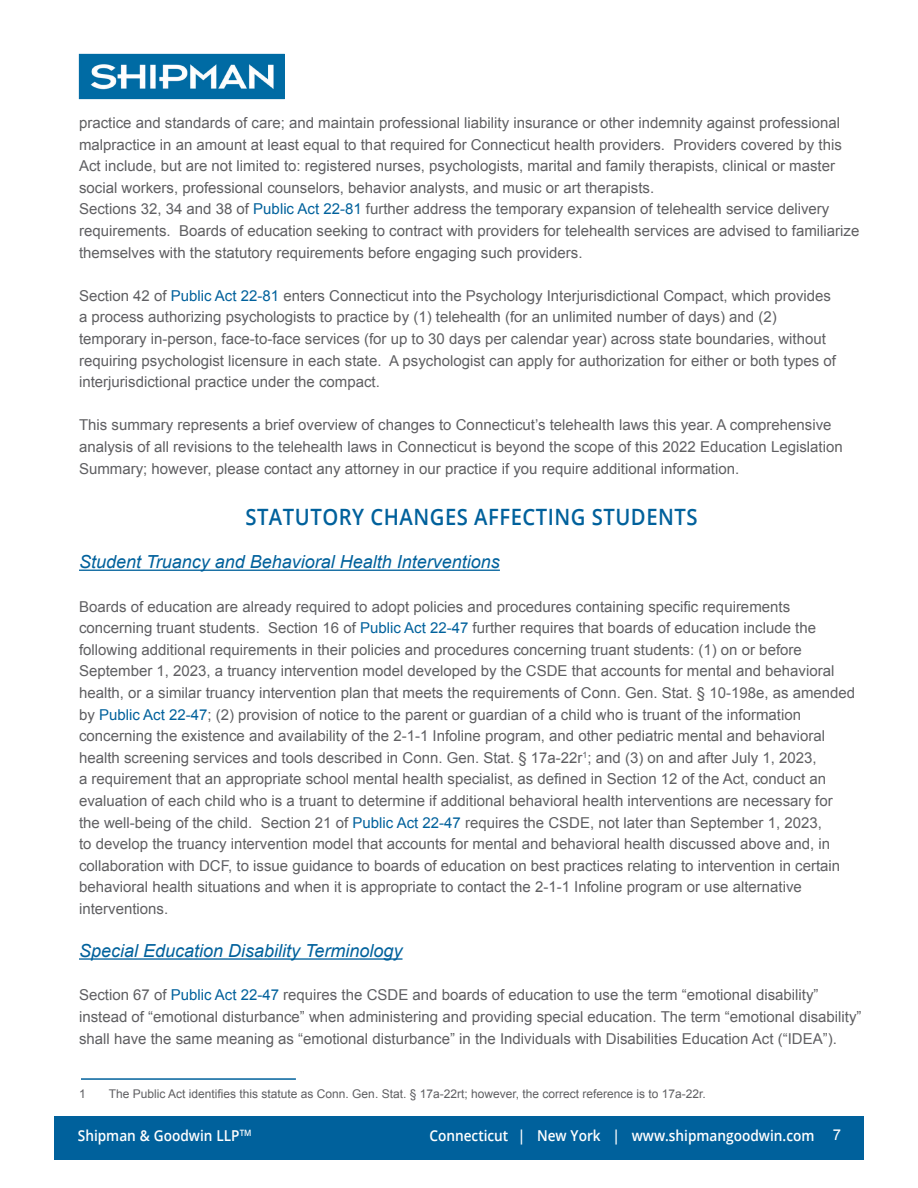
<style>
.page{position:relative;width:918px;height:1188px;background:#fff}
.page>*{position:absolute;margin:0;border:0;box-sizing:border-box;transform-origin:0 0}
.t1{font:600 22.5px "Open Sans";letter-spacing:.025em;color:#00619c;scale:.9 1}
.t2{font:italic 18px "Arial";color:#00619c}
.t3{font:15px/21.6px "Arial";color:#5f5f62}
.t4{font:600 15px "Open Sans";color:#fff;scale:.91 1}
.t5{font:15px "Arial";color:#fff}
.t6{font:12px "Arial";color:#5f5f62}
.t7{font:600 8.7px "Open Sans";color:#fff;scale:.91 1}
.s1{color:#00619c}
</style>
<div class="page">
<hr style="left:81px;top:1078px;width:215px;height:2px;background:#00619c">
<hr style="left:79px;top:570px;width:421px;height:1px;background:#00619c">
<hr style="left:79px;top:958px;width:324px;height:2px;background:#00619c">
<img style="left:81px;top:56px;width:202px;height:41px">
<div style="left:79px;top:54px;width:206px;height:45px;border:1px solid #006ba4"></div>
<div style="left:54px;top:1116px;width:810px;height:44px;background:#00619c"></div>
<p class="t3" style="left:79px;top:112px;width:764px">practice and standards of care; and maintain professional liability insurance or other indemnity against professional malpractice in an amount at least equal to that required for Connecticut health providers. Providers covered by this Act include, but are not limited to: registered nurses, psychologists, marital and family therapists, clinical or master social workers, professional counselors, behavior analysts, and music or art therapists.<br>Sections 32, 34 and 38 of <span class="s1">Public Act 22-81</span> further address the temporary expansion of telehealth service delivery</p>
<p class="t3" style="left:79px;top:220px;width:782px">requirements. Boards of education seeking to contract with providers for telehealth services are advised to familiarize</p>
<p class="t3" style="left:79px;top:242px;width:505px">themselves with the statutory requirements before engaging such providers.</p>
<p class="t3" style="left:79px;top:285px;width:759px">Section 42 of <span class="s1">Public Act 22-81</span> enters Connecticut into the Psychology Interjurisdictional Compact, which provides a process authorizing psychologists to practice by (1) telehealth (for an unlimited number of days) and (2) temporary in-person, face-to-face services (for up to 30 days per calendar year) across state boundaries, without requiring psychologist licensure in each state. A psychologist can apply for authorization for either or both types of interjurisdictional practice under the compact.</p>
<p class="t3" style="left:79px;top:414px;width:765px">This summary represents a brief overview of changes to Connecticut’s telehealth laws this year. A comprehensive analysis of all revisions to the telehealth laws in Connecticut is beyond the scope of this 2022 Education Legislation<br>Summary; however, please contact any attorney in our practice if you require additional information.</p>
<h3 class="t1" style="left:245px;top:502px;width:504px">STATUTORY CHANGES AFFECTING STUDENTS</h3>
<p class="t2" style="left:79px;top:550px;width:422px">Student Truancy and Behavioral Health Interventions</p>
<p class="t3" style="left:79px;top:596px;width:713px">Boards of education are already required to adopt policies and procedures containing specific requirements</p>
<p class="t3" style="left:79px;top:617px;width:778px">concerning truant students. Section 16 of <span class="s1">Public Act 22-47</span> further requires that boards of education include the following additional requirements in their policies and procedures concerning truant students: (1) on or before September 1, 2023, a truancy intervention model developed by the CSDE that accounts for mental and behavioral health, or a similar truancy intervention plan that meets the requirements of Conn. Gen. Stat. § 10-198e, as amended by <span class="s1">Public Act 22-47</span>; (2) provision of notice to the parent or guardian of a child who is truant of the information concerning the existence and availability of the 2-1-1 Infoline program, and other pediatric mental and behavioral health screening services and tools described in Conn. Gen. Stat. § 17a-22r<sup>1</sup>; and (3) on and after July 1, 2023,</p>
<p class="t3" style="left:79px;top:768px;width:749px">a requirement that an appropriate school mental health specialist, as defined in Section 12 of the Act, conduct an</p>
<p class="t3" style="left:79px;top:790px;width:763px">evaluation of each child who is a truant to determine if additional behavioral health interventions are necessary for the well-being of the child. Section 21 of <span class="s1">Public Act 22-47</span> requires the CSDE, not later than September 1, 2023,<br>to develop the truancy intervention model that accounts for mental and behavioral health discussed above and, in collaboration with DCF, to issue guidance to boards of education on best practices relating to intervention in certain behavioral health situations and when it is appropriate to contact the 2-1-1 Infoline program or use alternative interventions.</p>
<p class="t2" style="left:79px;top:939px;width:325px">Special Education Disability Terminology</p>
<p class="t3" style="left:79px;top:984px;width:784px">Section 67 of <span class="s1">Public Act 22-47</span> requires the CSDE and boards of education to use the term “emotional disability” instead of “emotional disturbance” when administering and providing special education. The term “emotional disability” shall have the same meaning as “emotional disturbance” in the Individuals with Disabilities Education Act (“IDEA”).</p>
<p class="t6" style="left:109px;top:1086px;width:598px">The Public Act identifies this statute as Conn. Gen. Stat. § 17a-22rt; however, the correct reference is to 17a-22r.</p>
<p class="t4" style="left:78px;top:1125px;width:179px">Shipman &amp; Goodwin LLP</p>
<p class="t5" style="left:833px;top:1125px;width:10px">7</p>
<p class="t6" style="left:79px;top:1086px;width:8px">1</p>
<p class="t7" style="left:240px;top:1127px;width:15px">TM</p>
<p class="t4" style="left:429px;top:1125px;width:425px">Connecticut | New York | www.shipmangoodwin.com</p>
</div>
